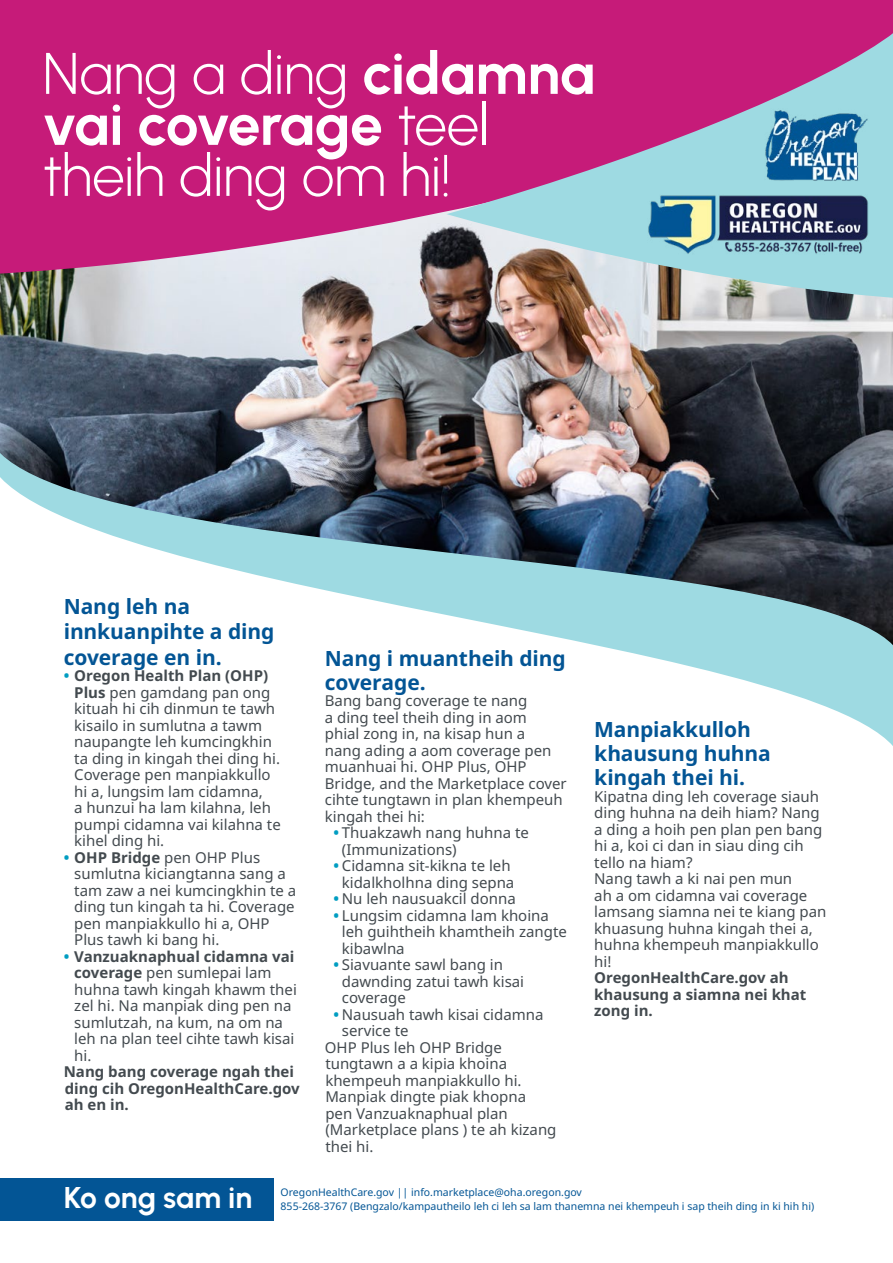
<style>
.page{position:relative;width:893px;height:1263px;background:#fff}
.page>*{position:absolute;margin:0;border:0;box-sizing:border-box;transform-origin:0 0}
.headline{font:58.5px/51px "Urbanist";letter-spacing:-.01em;color:#fff}
.body_text{font:30px "Urbanist";letter-spacing:-.005em;color:#fff}
.body_text-2{font:700 21px/24px "Noto Sans";letter-spacing:-.01em;color:#035595}
.body_text-3{font:15px/16.5px "Noto Sans";color:#434a4f}
.body_text-4{font:700 15px/16.5px "Noto Sans";color:#434a4f}
.body_text-5{font:10.5px "Noto Sans";color:#035595}
.s1{font-weight:700;color:#009dc1}
.s2{font-weight:700}
</style>
<div class="page">
<img style="left:0;top:274px;width:893px;height:148px">
<svg style="left:0;top:0;width:893px;height:274px;background:#c72b81"></svg>
<svg style="left:446px;top:22px;width:447px;height:277px;background:#b371a1"></svg>
<div style="left:0;top:1178px;width:273px;height:42px;background:#035595"></div>
<img style="left:0;top:422px;width:893px;height:324px">
<img style="left:647px;top:194px;width:222px;height:60px">
<img style="left:764px;top:108px;width:105px;height:74px">
<p class="headline" style="left:43px;top:46px;width:554px">Nang a ding cidamna vai coverage teel theih ding om hi!</p>
<p class="body_text-2" style="left:64px;top:594px;width:212px;line-height:25.2px">Nang leh na innkuanpihte a ding coverage en in.</p>
<p class="body_text-3" style="left:74px;top:668px;width:208px;text-indent:-10px"><span class="s1">•</span> <span class="s2">Oregon Health Plan (OHP)<br>Plus</span> pen gamdang pan ong kituah hi cih dinmun te tawh kisailo in sumlutna a tawm naupangte leh kumcingkhin ta ding in kingah thei ding hi.<br>Coverage pen manpiakkullo hi a, lungsim lam cidamna,<br>a hunzui ha lam kilahna, leh pumpi cidamna vai kilahna te kihel ding hi.</p>
<p class="body_text-3" style="left:74px;top:849px;width:224px;text-indent:-10px"><span class="s1">•</span> <span class="s2">OHP Bridge</span> pen OHP Plus sumlutna kiciangtanna sang a tam zaw a nei kumcingkhin te a ding tun kingah ta hi. Coverage pen manpiakkullo hi a, OHP<br>Plus tawh ki bang hi.</p>
<p class="body_text-3" style="left:74px;top:948px;width:224px;text-indent:-10px"><span class="s1">•</span> <span class="s2">Vanzuaknaphual cidamna vai coverage</span> pen sumlepai lam huhna tawh kingah khawm thei zel hi. Na manpiak ding pen na sumlutzah, na kum, na om na leh na plan teel cihte tawh kisai hi.</p>
<p class="body_text-4" style="left:64px;top:1064px;width:237px">Nang bang coverage ngah thei ding cih OregonHealthCare.gov ah en in.</p>
<p class="body_text-2" style="left:325px;top:647px;width:243px">Nang i muantheih ding coverage.</p>
<p class="body_text-3" style="left:325px;top:693px;width:243px">Bang bang coverage te nang<br>a ding teel theih ding in aom<br>phial zong in, na kisap hun a<br>nang ading a aom coverage pen muanhuai hi. OHP Plus, OHP<br>Bridge, and the Marketplace cover cihte tungtawn in plan khempeuh kingah thei hi:</p>
<p class="body_text-3" style="left:342px;top:825px;width:189px;text-indent:-9px"><span class="s1">•</span> Thuakzawh nang huhna te (Immunizations)</p>
<p class="body_text-3" style="left:333px;top:858px;width:183px;text-align:center"><span class="s1">•</span> Cidamna sit-kikna te leh kidalkholhna ding sepna</p>
<p class="body_text-3" style="left:333px;top:891px;width:184px"><span class="s1">•</span> Nu leh nausuakcil donna</p>
<p class="body_text-3" style="left:342px;top:907px;width:227px;text-indent:-9px"><span class="s1">•</span> Lungsim cidamna lam khoina leh guihtheih khamtheih zangte kibawlna</p>
<p class="body_text-3" style="left:342px;top:957px;width:184px;text-indent:-9px"><span class="s1">•</span> Siavuante sawl bang in dawnding zatui tawh kisai coverage</p>
<p class="body_text-3" style="left:342px;top:1006px;width:203px;text-indent:-9px"><span class="s1">•</span> Nausuah tawh kisai cidamna service te</p>
<p class="body_text-3" style="left:325px;top:1039px;width:233px">OHP Plus leh OHP Bridge tungtawn a a kipia khoina khempeuh manpiakkullo hi.<br>Manpiak dingte piak khopna<br>pen Vanzuaknaphual plan (Marketplace plans ) te ah kizang thei hi.</p>
<p class="body_text-2" style="left:594px;top:718px;width:178px">Manpiakkulloh khausung huhna kingah thei hi.</p>
<p class="body_text-3" style="left:594px;top:788px;width:230px">Kipatna ding leh coverage siauh ding huhna na deih hiam? Nang a ding a hoih pen plan pen bang hi a, koi ci dan in siau ding cih tello na hiam?</p>
<p class="body_text-3" style="left:594px;top:871px;width:234px">Nang tawh a ki nai pen mun<br>ah a om cidamna vai coverage lamsang siamna nei te kiang pan khuasung huhna kingah thei a, huhna khempeuh manpiakkullo hi!</p>
<p class="body_text-4" style="left:594px;top:970px;width:214px">OregonHealthCare.gov ah khausung a siamna nei khat zong in.</p>
<p class="body_text" style="left:64px;top:1178px;width:190px">Ko ong sam in</p>
<p class="body_text-5" style="left:281px;top:1185px;width:303px">OregonHealthCare.gov || info.marketplace@oha.oregon.gov</p>
<p class="body_text-5" style="left:281px;top:1199px;width:535px">855-268-3767 (Bengzalo/kampautheilo leh ci leh sa lam thanemna nei khempeuh i sap theih ding in ki hih hi)</p>
</div>
